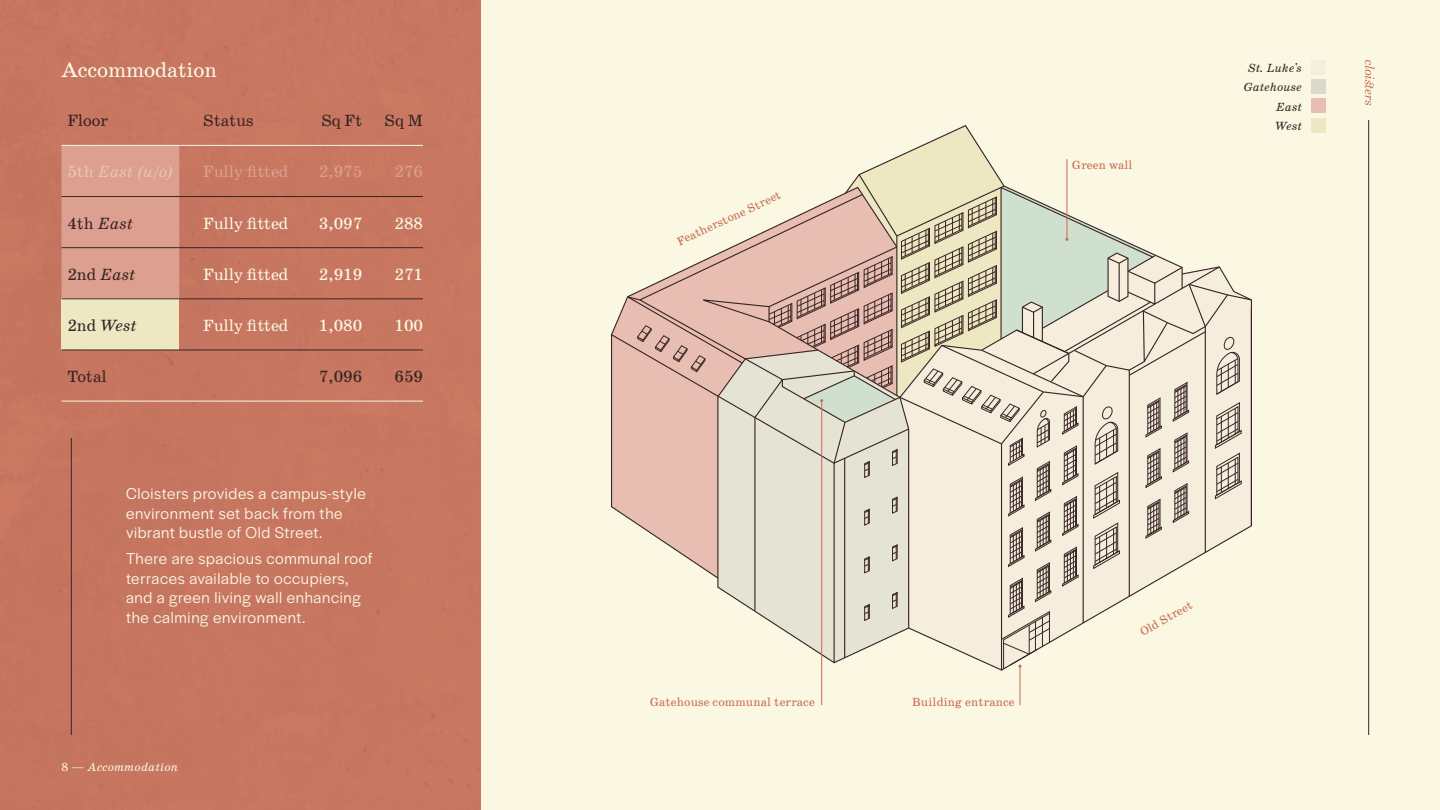
<style>
.page{position:relative;width:1440px;height:810px;background:#fff}
.page>*{position:absolute;margin:0;border:0;box-sizing:border-box;transform-origin:0 0}
.t1{font:21px "School";letter-spacing:-.01em;color:#faf7e3}
.t2{font:16.5px/19.5px "Halyard Display";letter-spacing:.04em;color:#faf7e3}
.t3{font:16.5px "School";letter-spacing:-.01em;color:#faf7e3}
.t4{font:16.5px "School";letter-spacing:-.01em;color:#392525}
.t5{font:italic 16.5px "School";letter-spacing:-.01em;color:#392525}
.t6{font:16.5px "School";letter-spacing:-.01em;color:#dd9f8f}
.t7{font:italic 16.5px "School";color:#eac4ba}
.t8{font:12px "School";letter-spacing:.01em;color:#ca6c53}
.t9{font:italic 12px/19.5px "School";letter-spacing:-.005em;color:#392525;text-align:right}
.t10{font:italic 12px "School";letter-spacing:.01em;color:#faf7e3}
.s1{font-style:normal}
</style>
<div class="page">
<div style="left:0;top:0;width:482px;height:810px;background:#c77660"></div>
<div style="left:482px;top:0;width:958px;height:810px;background:#faf7e3"></div>
<div style="left:62px;top:146px;width:117px;height:152px;background:#dd9f8f"></div>
<div style="left:62px;top:299px;width:117px;height:51px;background:#ede8c2"></div>
<hr style="left:179px;top:145px;width:121px;height:1px;background:#faf7e3">
<hr style="left:300px;top:145px;width:65px;height:1px;background:#faf7e3">
<hr style="left:365px;top:145px;width:58px;height:1px;background:#faf7e3">
<hr style="left:62px;top:145px;width:117px;height:1px;background:#faf7e3">
<hr style="left:62px;top:247px;width:117px;height:1px;background:#392525">
<hr style="left:179px;top:247px;width:121px;height:1px;background:#392525">
<hr style="left:300px;top:247px;width:65px;height:1px;background:#392525">
<hr style="left:365px;top:247px;width:58px;height:1px;background:#392525">
<hr style="left:179px;top:298px;width:121px;height:1px;background:#392525">
<hr style="left:300px;top:298px;width:65px;height:1px;background:#392525">
<hr style="left:365px;top:298px;width:58px;height:1px;background:#392525">
<hr style="left:62px;top:298px;width:117px;height:1px;background:#392525">
<hr style="left:62px;top:350px;width:117px;height:1px;background:#392525">
<hr style="left:179px;top:350px;width:121px;height:1px;background:#392525">
<hr style="left:300px;top:350px;width:65px;height:1px;background:#392525">
<hr style="left:365px;top:350px;width:58px;height:1px;background:#392525">
<hr style="left:62px;top:401px;width:117px;height:1px;background:#faf7e3">
<hr style="left:179px;top:401px;width:121px;height:1px;background:#faf7e3">
<hr style="left:300px;top:401px;width:65px;height:1px;background:#faf7e3">
<hr style="left:365px;top:401px;width:58px;height:1px;background:#faf7e3">
<hr style="left:62px;top:196px;width:117px;height:1px;background:#392525">
<hr style="left:179px;top:196px;width:121px;height:1px;background:#392525">
<hr style="left:300px;top:196px;width:65px;height:1px;background:#392525">
<hr style="left:365px;top:196px;width:58px;height:1px;background:#392525">
<div style="left:1311px;top:60px;width:15px;height:15px;background:#f5eedd"></div>
<div style="left:1311px;top:79px;width:15px;height:15px;background:#dbd9ca"></div>
<div style="left:1311px;top:98px;width:15px;height:15px;background:#e8beb3"></div>
<div style="left:1311px;top:118px;width:15px;height:15px;background:#ede8c2"></div>
<svg style="left:1365px;top:60px;width:9px;height:45px"></svg>
<hr style="left:1368px;top:120px;width:1px;height:615px;background:#392525">
<hr style="left:71px;top:438px;width:1px;height:297px;background:#392525">
<hr style="left:1020px;top:666px;width:1px;height:39px;background:#ca6c53">
<hr style="left:821px;top:401px;width:1px;height:304px;background:#ca6c53">
<svg style="left:611px;top:126px;width:641px;height:543px"></svg>
<p class="t1" style="left:62px;top:57px;width:157px">Accommodation</p>
<p class="t4" style="left:68px;top:111px;width:42px">Floor</p>
<p class="t4" style="left:203px;top:111px;width:52px">Status</p>
<p class="t4" style="left:321px;top:111px;width:42px">Sq Ft</p>
<p class="t4" style="left:385px;top:111px;width:40px">Sq M</p>
<p class="t7" style="left:68px;top:163px;width:108px"><span class="s1">5th</span> East (u/o)</p>
<p class="t6" style="left:203px;top:162px;width:87px">Fully fitted</p>
<p class="t6" style="left:319px;top:162px;width:45px">2,975</p>
<p class="t6" style="left:395px;top:162px;width:30px">276</p>
<p class="t5" style="left:68px;top:214px;width:67px"><span class="s1">4th</span> East</p>
<p class="t3" style="left:203px;top:213px;width:87px">Fully fitted</p>
<p class="t3" style="left:319px;top:213px;width:45px">3,097</p>
<p class="t3" style="left:395px;top:213px;width:30px">288</p>
<p class="t5" style="left:68px;top:265px;width:70px"><span class="s1">2nd</span> East</p>
<p class="t3" style="left:203px;top:264px;width:87px">Fully fitted</p>
<p class="t3" style="left:319px;top:264px;width:45px">2,919</p>
<p class="t3" style="left:395px;top:264px;width:30px">271</p>
<p class="t5" style="left:68px;top:316px;width:71px"><span class="s1">2nd</span> West</p>
<p class="t3" style="left:203px;top:316px;width:87px">Fully fitted</p>
<p class="t3" style="left:319px;top:316px;width:45px">1,080</p>
<p class="t3" style="left:395px;top:316px;width:30px">100</p>
<p class="t4" style="left:68px;top:367px;width:41px">Total</p>
<p class="t4" style="left:319px;top:367px;width:45px">7,096</p>
<p class="t4" style="left:395px;top:367px;width:30px">659</p>
<p class="t2" style="left:126px;top:483px;width:241px">Cloisters provides a campus-style environment set back from the vibrant bustle of Old Street.</p>
<p class="t2" style="left:126px;top:548px;width:248px">There are spacious communal roof terraces available to occupiers, and a green living wall enhancing the calming environment.</p>
<p class="t10" style="left:62px;top:760px;width:118px"><span class="s1">8 —</span> Accommodation</p>
<p class="t8" style="left:675px;top:235px;width:115px;rotate:-25deg">Featherstone Street</p>
<p class="t8" style="left:1072px;top:157px;width:62px">Green wall</p>
<p class="t9" style="left:1243px;top:58px;width:60px">St. Luke's<br>Gatehouse<br>East<br>West</p>
<p class="t8" style="left:650px;top:695px;width:166px">Gatehouse communal terrace</p>
<p class="t8" style="left:912px;top:695px;width:104px">Building entrance</p>
<p class="t8" style="left:1137px;top:627px;width:60px;rotate:-30deg">Old Street</p>
</div>
